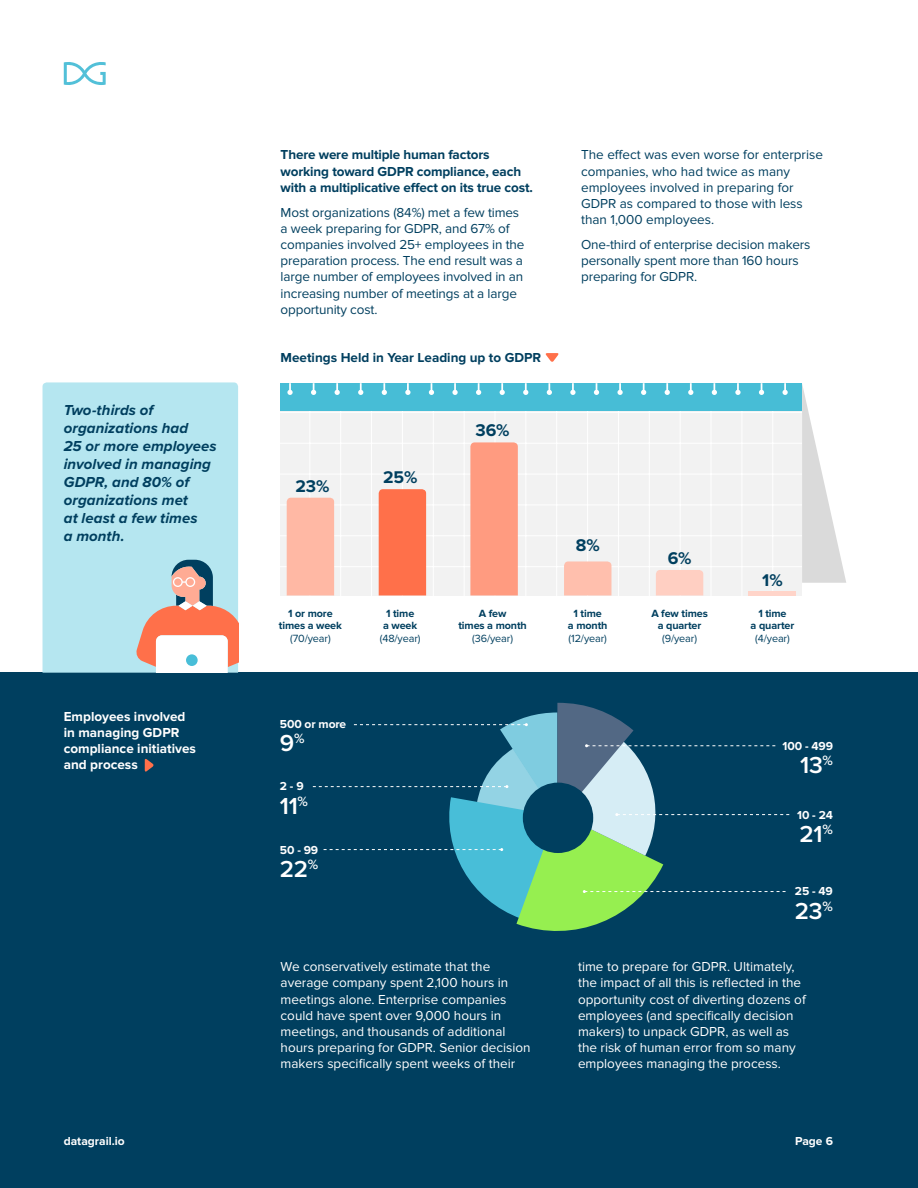
<style>
.page{position:relative;width:918px;height:1188px;background:#fff}
.page>*{position:absolute;margin:0;border:0;box-sizing:border-box;transform-origin:0 0}
.t1{font:600 24px "Proxima Nova";letter-spacing:-.01em;color:#fff}
.t2{font:700 17.55px "Proxima Nova";color:#003f5f}
.t3{font:italic 700 15px/18px "Proxima Nova";letter-spacing:.005em;color:#003f5f}
.t4{font:13.5px/16.2px "Proxima Nova";color:#fff}
.t5{font:13.5px/16.2px "Proxima Nova";letter-spacing:-.01em;color:#003f5f}
.t6{font:700 13.5px/16.2px "Proxima Nova";letter-spacing:-.01em;color:#003f5f}
.t7{font:700 13.5px/16.2px "Proxima Nova";color:#fff}
.t8{font:700 12px "Proxima Nova";letter-spacing:-.01em;color:#fff}
.t9{font:700 10.8px/12.1px "Proxima Nova";letter-spacing:-.01em;color:#003f5f;text-align:center}
.t10{font:10.8px "Proxima Nova";letter-spacing:-.01em;color:#003f5f}
</style>
<div class="page">
<svg style="left:64px;top:62px;width:42px;height:23px"></svg>
<div style="left:0;top:673px;width:918px;height:515px;background:#003f5f"></div>
<div style="left:43px;top:382px;width:195px;height:291px;background:#b5e6f0"></div>
<svg style="left:313px;top:703px;width:476px;height:228px"></svg>
<svg style="left:145px;top:758px;width:9px;height:14px"></svg>
<div style="left:281px;top:411px;width:521px;height:184px;background:#f2f2f2"></div>
<div style="left:281px;top:383px;width:521px;height:28px;background:#47bdd6"></div>
<div style="left:287px;top:498px;width:47px;height:97px;background:#ffb8a4"></div>
<div style="left:379px;top:489px;width:47px;height:106px;background:#ff704a"></div>
<div style="left:470px;top:442px;width:48px;height:153px;background:#ff9b80"></div>
<div style="left:564px;top:561px;width:47px;height:34px;background:#ffbfad"></div>
<svg style="left:656px;top:570px;width:47px;height:25px"></svg>
<svg style="left:749px;top:591px;width:47px;height:4px"></svg>
<svg style="left:545px;top:353px;width:14px;height:9px"></svg>
<svg style="left:617px;top:383px;width:6px;height:12px"></svg>
<svg style="left:287px;top:383px;width:6px;height:12px"></svg>
<svg style="left:641px;top:383px;width:5px;height:12px"></svg>
<svg style="left:311px;top:383px;width:5px;height:12px"></svg>
<svg style="left:665px;top:383px;width:5px;height:12px"></svg>
<svg style="left:335px;top:383px;width:5px;height:12px"></svg>
<svg style="left:688px;top:383px;width:5px;height:12px"></svg>
<svg style="left:358px;top:383px;width:5px;height:12px"></svg>
<svg style="left:476px;top:383px;width:5px;height:12px"></svg>
<svg style="left:712px;top:383px;width:5px;height:12px"></svg>
<svg style="left:382px;top:383px;width:5px;height:12px"></svg>
<svg style="left:500px;top:383px;width:5px;height:12px"></svg>
<svg style="left:735px;top:383px;width:6px;height:12px"></svg>
<svg style="left:405px;top:383px;width:6px;height:12px"></svg>
<svg style="left:523px;top:383px;width:5px;height:12px"></svg>
<svg style="left:782px;top:383px;width:6px;height:12px"></svg>
<svg style="left:452px;top:383px;width:6px;height:12px"></svg>
<svg style="left:570px;top:383px;width:6px;height:12px"></svg>
<svg style="left:759px;top:383px;width:5px;height:12px"></svg>
<svg style="left:429px;top:383px;width:5px;height:12px"></svg>
<svg style="left:547px;top:383px;width:5px;height:12px"></svg>
<svg style="left:594px;top:383px;width:5px;height:12px"></svg>
<svg style="left:802px;top:384px;width:44px;height:199px"></svg>
<svg style="left:130px;top:560px;width:108px;height:113px"></svg>
<p class="t3" style="left:64px;top:401px;width:154px">Two-thirds of organizations had<br>25 or more employees involved in managing<br>GDPR, and 80% of organizations met<br>at least a few times<br>a month.</p>
<p class="t7" style="left:64px;top:709px;width:134px">Employees involved in managing GDPR compliance initiatives and process</p>
<p class="t6" style="left:281px;top:147px;width:254px">There were multiple human factors working toward GDPR compliance, each with a multiplicative effect on its true cost.</p>
<p class="t5" style="left:281px;top:204px;width:245px">Most organizations (84%) met a few times a week preparing for GDPR, and 67% of companies involved 25+ employees in the preparation process. The end result was a large number of employees involved in an increasing number of meetings at a large opportunity cost.</p>
<p class="t6" style="left:281px;top:350px;width:262px">Meetings Held in Year Leading up to GDPR</p>
<p class="t2" style="left:296px;top:476px;width:35px">23%</p>
<p class="t2" style="left:383px;top:467px;width:36px">25%</p>
<p class="t2" style="left:476px;top:420px;width:35px">36%</p>
<p class="t9" style="left:279px;top:608px;width:65px">1 or more times a week</p>
<p class="t10" style="left:290px;top:632px;width:42px">(70/year)</p>
<p class="t9" style="left:383px;top:608px;width:36px;text-align:left">1 time a week</p>
<p class="t10" style="left:380px;top:632px;width:42px">(48/year)</p>
<p class="t9" style="left:458px;top:608px;width:70px">A few<br>times a month</p>
<p class="t10" style="left:472px;top:632px;width:42px">(36/year)</p>
<p class="t5" style="left:581px;top:147px;width:243px">The effect was even worse for enterprise companies, who had twice as many employees involved in preparing for GDPR as compared to those with less than 1,000 employees.</p>
<p class="t5" style="left:581px;top:237px;width:231px">One-third of enterprise decision makers personally spent more than 160 hours preparing for GDPR.</p>
<p class="t2" style="left:576px;top:536px;width:25px">8%</p>
<p class="t9" style="left:568px;top:608px;width:41px">1 time<br>a month</p>
<p class="t10" style="left:569px;top:632px;width:40px">(12/year)</p>
<p class="t2" style="left:668px;top:548px;width:25px">6%</p>
<p class="t9" style="left:651px;top:608px;width:58px">A few times a quarter</p>
<p class="t10" style="left:662px;top:632px;width:36px">(9/year)</p>
<p class="t2" style="left:762px;top:570px;width:22px">1%</p>
<p class="t9" style="left:751px;top:608px;width:45px">1 time<br>a quarter</p>
<p class="t10" style="left:755px;top:632px;width:36px">(4/year)</p>
<p class="t8" style="left:280px;top:717px;width:68px">500 or more</p>
<h1 class="t1" style="left:280px;top:729px;width:26px">9<sup>%</sup></h1>
<p class="t8" style="left:280px;top:780px;width:25px">2 - 9</p>
<h1 class="t1" style="left:280px;top:792px;width:30px">11<sup>%</sup></h1>
<p class="t8" style="left:280px;top:843px;width:40px">50 - 99</p>
<h1 class="t1" style="left:280px;top:856px;width:40px">22<sup>%</sup></h1>
<p class="t8" style="left:783px;top:739px;width:52px">100 - 499</p>
<h1 class="t1" style="left:800px;top:751px;width:34px">13<sup>%</sup></h1>
<p class="t8" style="left:797px;top:808px;width:37px">10 - 24</p>
<h1 class="t1" style="left:800px;top:820px;width:35px">21<sup>%</sup></h1>
<p class="t8" style="left:795px;top:884px;width:39px">25 - 49</p>
<h1 class="t1" style="left:795px;top:897px;width:40px">23<sup>%</sup></h1>
<p class="t4" style="left:281px;top:959px;width:252px">We conservatively estimate that the average company spent 2,100 hours in meetings alone. Enterprise companies could have spent over 9,000 hours in meetings, and thousands of additional hours preparing for GDPR. Senior decision makers specifically spent weeks of their</p>
<p class="t4" style="left:578px;top:959px;width:229px">time to prepare for GDPR. Ultimately, the impact of all this is reflected in the opportunity cost of diverting dozens of employees (and specifically decision makers) to unpack GDPR, as well as the risk of human error from so many employees managing the process.</p>
<p class="t8" style="left:64px;top:1135px;width:63px">datagrail.io</p>
<p class="t8" style="left:795px;top:1135px;width:39px">Page 6</p>
</div>
